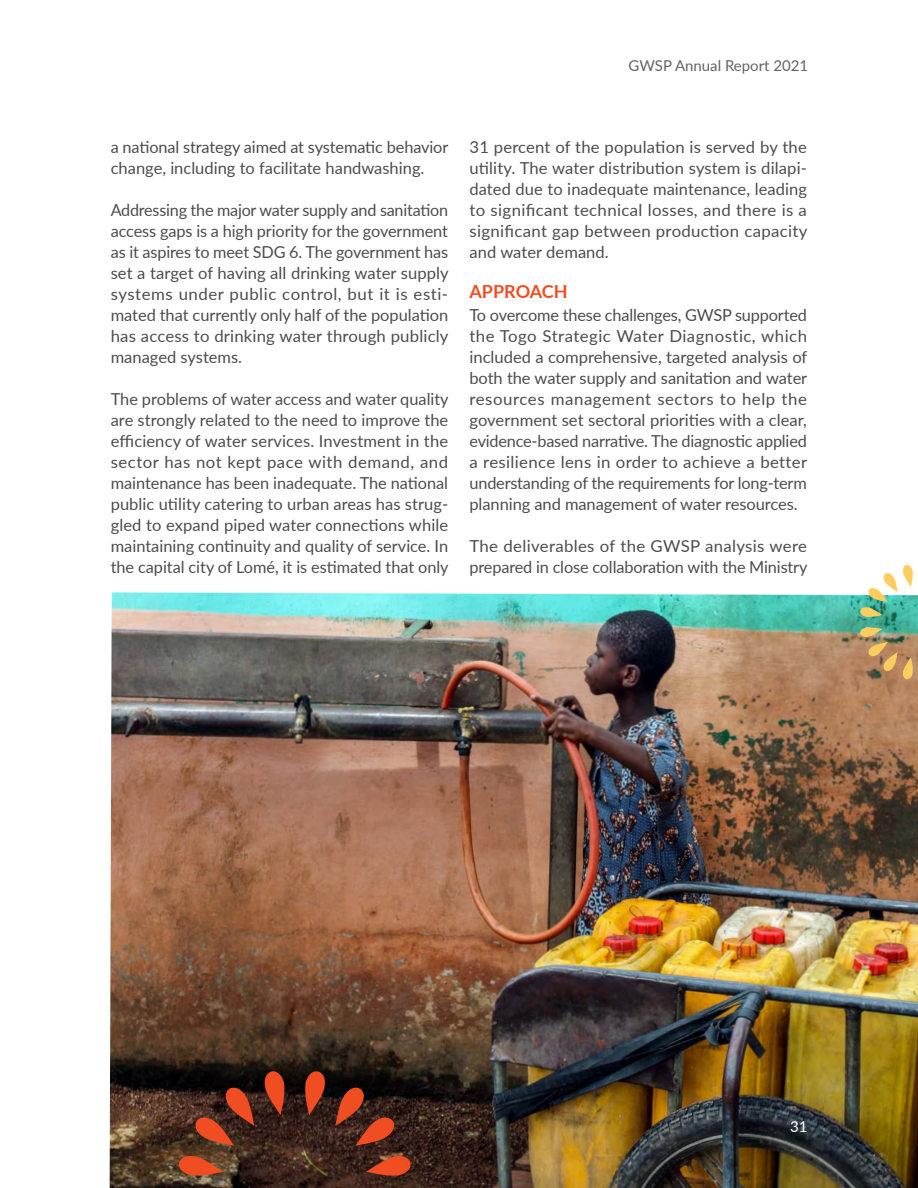
<style>
.page{position:relative;width:918px;height:1188px;background:#fff}
.page>*{position:absolute;margin:0;border:0;box-sizing:border-box;transform-origin:0 0}
.t1{font:700 18px "Lato";color:#f04d22}
.Text{font:16.5px/21px "Lato";color:#4b4c4d;text-align:justify}
.t2{font:15px "Lato";color:#636366}
.PageMarker-Right{font:15px "Lato";color:#fff}
</style>
<div class="page">
<img style="left:110px;top:592px;width:808px;height:596px">
<svg style="left:264px;top:1070px;width:20px;height:45px"></svg>
<svg style="left:305px;top:1071px;width:21px;height:44px"></svg>
<svg style="left:194px;top:1087px;width:60px;height:59px;background:#73311e"></svg>
<svg style="left:335px;top:1087px;width:61px;height:59px;background:#6a2c1b"></svg>
<svg style="left:179px;top:1156px;width:45px;height:20px"></svg>
<svg style="left:366px;top:1156px;width:45px;height:20px"></svg>
<svg style="left:860px;top:565px;width:53px;height:52px"></svg>
<svg style="left:860px;top:627px;width:53px;height:53px;background:#ae9362"></svg>
<p class="t2" style="left:629px;top:55px;width:181px">GWSP Annual Report 2021</p>
<p class="Text" style="left:111px;top:136px;width:339px">a national strategy aimed at systematic behavior change, including to facilitate handwashing.</p>
<p class="Text" style="left:111px;top:199px;width:340px">Addressing the major water supply and sanitation access gaps is a high priority for the government as it aspires to meet SDG 6. The government has set a target of having all drinking water supply systems under public control, but it is esti&shy;mated that currently only half of the population has access to drinking water through publicly managed systems.</p>
<p class="Text" style="left:111px;top:388px;width:340px">The problems of water access and water quality are strongly related to the need to improve the efficiency of water services. Investment in the sector has not kept pace with demand, and maintenance has been inadequate. The national public utility catering to urban areas has strug&shy;gled to expand piped water connections while maintaining continuity and quality of service. In the capital city of Lomé, it is estimated that only</p>
<p class="Text" style="left:470px;top:136px;width:339px">31 percent of the population is served by the utility. The water distribution system is dilapi&shy;dated due to inadequate maintenance, leading to significant technical losses, and there is a significant gap between production capacity and water demand.</p>
<h4 class="t1" style="left:470px;top:278px;width:100px">APPROACH</h4>
<p class="Text" style="left:470px;top:304px;width:339px">To overcome these challenges, GWSP supported the Togo Strategic Water Diagnostic, which included a comprehensive, targeted analysis of both the water supply and sanitation and water resources management sectors to help the government set sectoral priorities with a clear, evidence-based narrative. The diagnostic applied a resilience lens in order to achieve a better understanding of the requirements for long-term planning and management of water resources.</p>
<p class="Text" style="left:470px;top:535px;width:340px">The deliverables of the GWSP analysis were prepared in close collaboration with the Ministry</p>
<p class="PageMarker-Right" style="left:790px;top:1116px;width:19px">31</p>
</div>
